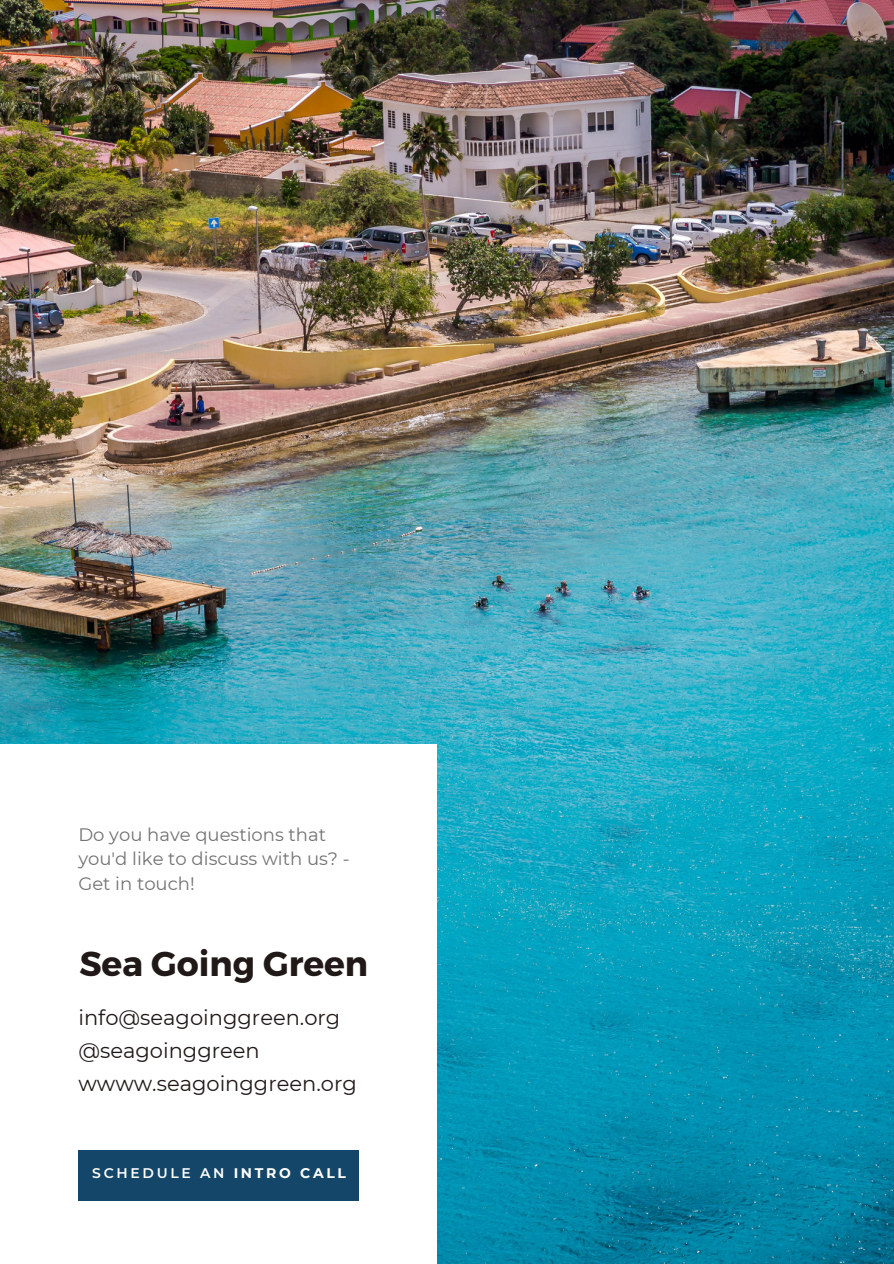
<style>
.page{position:relative;width:894px;height:1264px;background:#fff}
.page>*{position:absolute;margin:0;border:0;box-sizing:border-box;transform-origin:0 0}
.t1{font:700 34.5px "Montserrat";color:#201917}
.t2{font:21px/32.7px "Montserrat";color:#201917}
.t3{font:18px/24.8px "Montserrat";color:#737373}
.t4{font:600 13.95px "Montserrat";letter-spacing:.195em;color:#fff}
.s1{font-weight:700}
</style>
<div class="page">
<img style="left:0;top:0;width:893px;height:1263px">
<div style="left:0;top:744px;width:436px;height:519px;background:#fff"></div>
<div style="left:78px;top:1150px;width:281px;height:50px;background:#134668"></div>
<p class="t3" style="left:78px;top:821px;width:273px">Do you have questions that you'd like to discuss with us? -<br>Get in touch!</p>
<h1 class="t1" style="left:79px;top:941px;width:290px">Sea Going Green</h1>
<p class="t2" style="left:78px;top:1001px;width:280px">info@seagoinggreen.org @seagoinggreen wwww.seagoinggreen.org</p>
<p class="t4" style="left:92px;top:1164px;width:255px">SCHEDULE AN <span class="s1">INTRO CALL</span></p>
</div>
